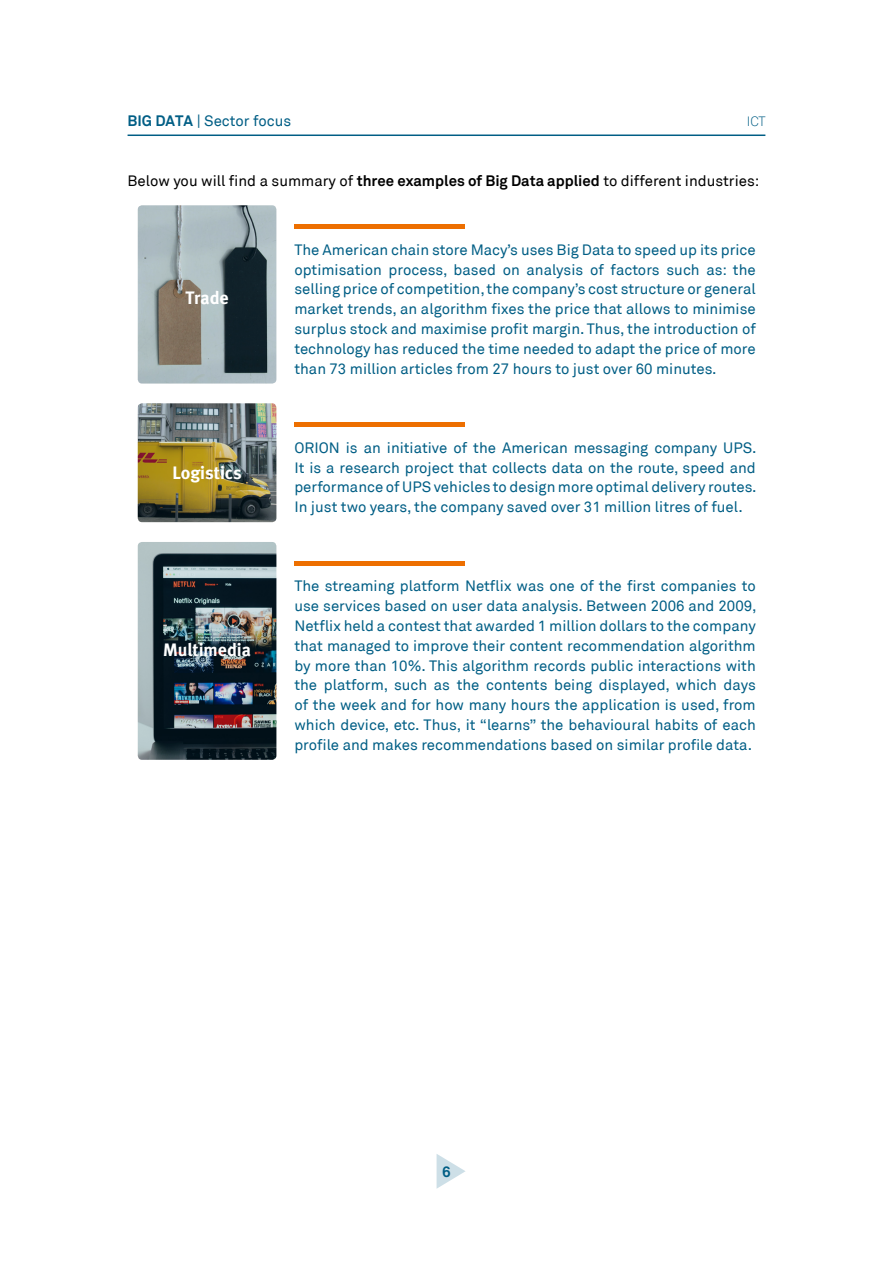
<style>
.page{position:relative;width:893px;height:1263px;background:#fff}
.page>*{position:absolute;margin:0;border:0;box-sizing:border-box;transform-origin:0 0}
.t1{font:18px "Meta Bold Turk";color:#fff}
.t2{font:15px/19.8px "Akkurat";color:#005e85;text-align:justify}
.t3{font:15px "Akkurat";color:#000}
.t4{font:700 15px "Akkurat";color:#005e85}
.t5{font:300 13.5px "Akkurat";color:#005e85}
.s1{font-weight:700}
</style>
<div class="page">
<svg style="left:437px;top:1154px;width:29px;height:34px"></svg>
<hr style="left:128px;top:134px;width:637px;height:2px;background:#005e85">
<div style="left:294px;top:224px;width:170px;height:5px;background:#ed6f00"></div>
<div style="left:294px;top:422px;width:170px;height:5px;background:#ed6f00"></div>
<div style="left:294px;top:561px;width:170px;height:5px;background:#ed6f00"></div>
<svg style="left:138px;top:205px;width:138px;height:178px;background:#848f91"></svg>
<img style="left:138px;top:403px;width:138px;height:119px;border-radius:4px">
<img style="left:138px;top:542px;width:138px;height:218px;border-radius:4px">
<p class="t2" style="left:128px;top:111px;width:165px"><span class="s1">BIG DATA</span> | Sector focus</p>
<p class="t5" style="left:747px;top:113px;width:20px">ICT</p>
<p class="t3" style="left:128px;top:171px;width:633px">Below you will find a summary of <span class="s1">three examples of Big Data applied</span> to different industries:</p>
<p class="t1" style="left:185px;top:288px;width:45px">Trade</p>
<p class="t1" style="left:172px;top:463px;width:71px">Logistics</p>
<p class="t1" style="left:163px;top:639px;width:89px">Multimedia</p>
<p class="t2" style="left:294px;top:240px;width:463px">The American chain store Macy’s uses Big Data to speed up its price optimisation process, based on analysis of factors such as: the selling price of competition, the company’s cost structure or general market trends, an algorithm fixes the price that allows to minimise surplus stock and maximise profit margin. Thus, the introduction of technology has reduced the time needed to adapt the price of more than 73 million articles from 27 hours to just over 60 minutes.</p>
<p class="t2" style="left:294px;top:438px;width:463px;text-align:left">ORION is an initiative of the American messaging company UPS.<br>It is a research project that collects data on the route, speed and performance of UPS vehicles to design more optimal delivery routes.<br>In just two years, the company saved over 31 million litres of fuel.</p>
<p class="t2" style="left:294px;top:576px;width:464px">The streaming platform Netflix was one of the first companies to use services based on user data analysis. Between 2006 and 2009, Netflix held a contest that awarded 1 million dollars to the company that managed to improve their content recommendation algorithm by more than 10%. This algorithm records public interactions with the platform, such as the contents being displayed, which days of the week and for how many hours the application is used, from which device, etc. Thus, it “learns” the behavioural habits of each profile and makes recommendations based on similar profile data.</p>
<p class="t4" style="left:442px;top:1162px;width:10px">6</p>
</div>
